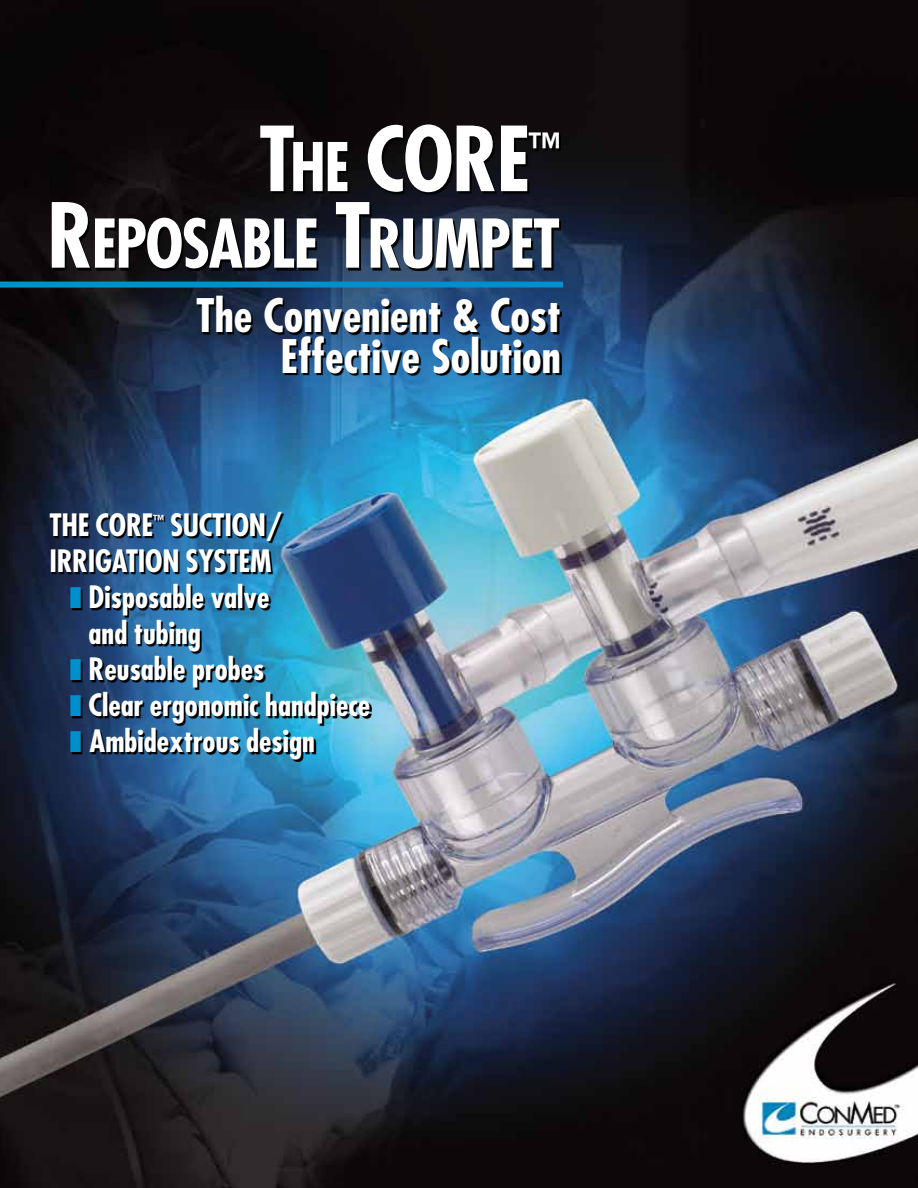
<style>
.page{position:relative;width:918px;height:1188px;background:#fff}
.page>*{position:absolute;margin:0;border:0;box-sizing:border-box;transform-origin:0 0}
.t1{font:700 condensed 87px "Futura";color:#fff}
.t2{font:700 condensed 65.25px "Futura";letter-spacing:-.025em;color:#fff}
.t3{font:700 condensed 45px/40.5px "Futura";color:#fff;text-align:right}
.t4{font:700 condensed 30px "Futura";color:#fff}
.t5{font:700 condensed 13.5px "Futura";color:#fff}
.s1{font-size:65.25px}
.s2{font-size:87px}
</style>
<div class="page">
<img style="left:0;top:0;width:918px;height:1188px">
<div style="left:0;top:282px;width:563px;height:6px;background:#008fcd"></div>
<svg style="left:54px;top:126px;width:507px;height:144px;background:#0d0d12"></svg>
<img style="left:52px;top:514px;width:320px;height:248px">
<svg style="left:199px;top:298px;width:363px;height:77px;background:#183657"></svg>
<svg style="left:71px;top:587px;width:10px;height:21px"></svg>
<svg style="left:71px;top:659px;width:10px;height:21px"></svg>
<svg style="left:71px;top:695px;width:10px;height:21px"></svg>
<svg style="left:71px;top:731px;width:10px;height:21px"></svg>
<h1 class="t1" style="left:259px;top:103px;width:303px">T<span class="s1">HE</span> CORE<sup>™</sup></h1>
<h2 class="t2" style="left:47px;top:201px;width:512px"><span class="s2">R</span>EPOSABLE <span class="s2">T</span>RUMPET</h2>
<h3 class="t3" style="left:196px;top:295px;width:366px">The Convenient &amp; Cost<br>Effective Solution</h3>
<p class="t4" style="left:49px;top:506px;width:106px">The Core</p>
<p class="t5" style="left:153px;top:511px;width:12px">™</p>
<p class="t4" style="left:170px;top:506px;width:114px">Suction/</p>
<p class="t4" style="left:49px;top:542px;width:224px">Irrigation system</p>
<p class="t4" style="left:89px;top:578px;width:182px">Disposable valve</p>
<p class="t4" style="left:89px;top:614px;width:114px">and tubing</p>
<p class="t4" style="left:89px;top:650px;width:177px">Reusable probes</p>
<p class="t4" style="left:89px;top:686px;width:283px">Clear ergonomic handpiece</p>
<p class="t4" style="left:90px;top:722px;width:227px">Ambidextrous design</p>
</div>
